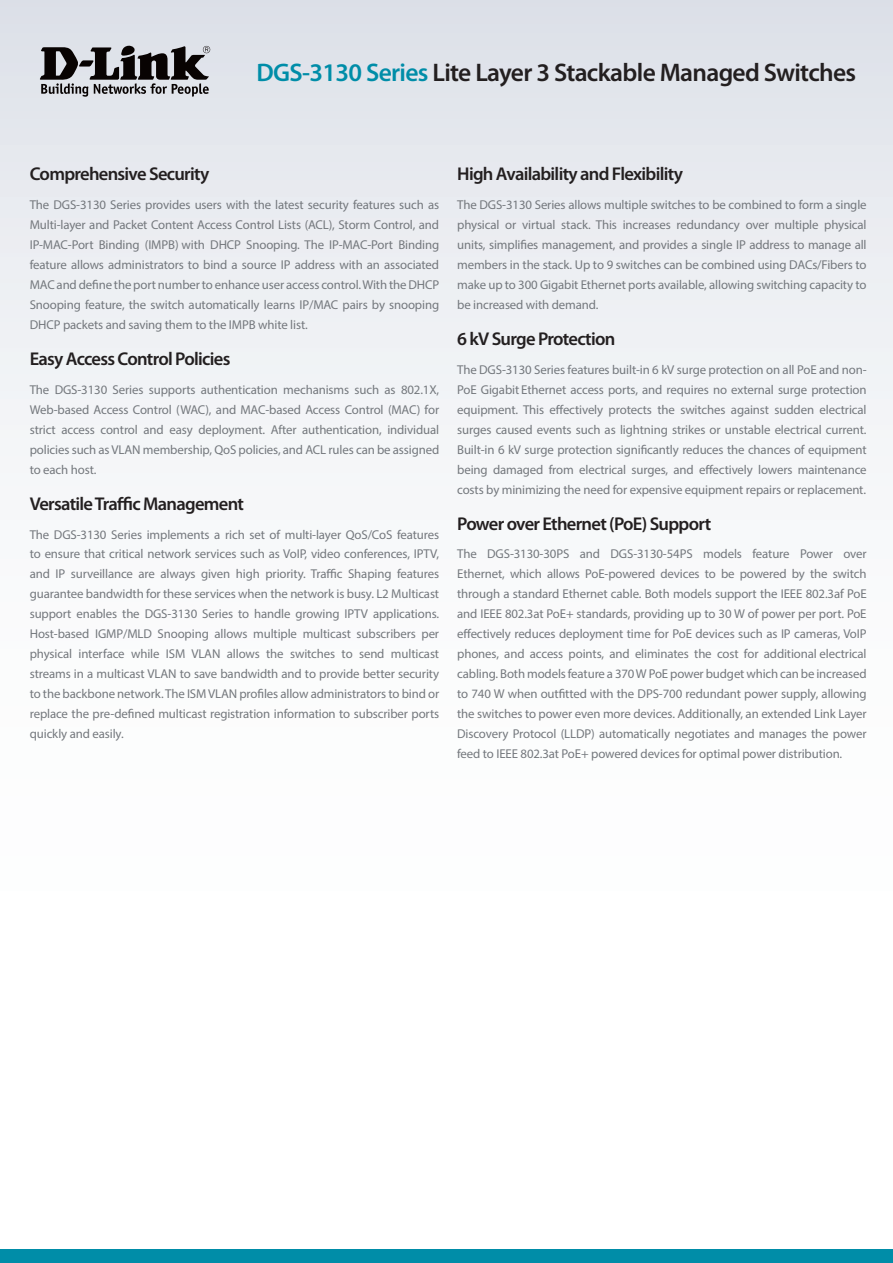
<style>
.page{position:relative;width:893px;height:1263px;background:#fff}
.page>*{position:absolute;margin:0;border:0;box-sizing:border-box;transform-origin:0 0}
.t1{font:600 25.5px "Myriad Pro";letter-spacing:-.025em;color:#231f20}
.t2{font:600 18.6px "Myriad Pro";letter-spacing:-.04em;color:#231f20}
.t3{font:12.9px/20px "Myriad Pro";letter-spacing:-.01em;color:#74787d;text-align:justify}
.s1{color:#008da8}
</style>
<div class="page">
<div style="left:0;top:0;width:893px;height:1084px;background:linear-gradient(to bottom,#e3e6ec,#fff)"></div>
<div style="left:0;top:1249px;width:893px;height:14px;background:#008da8"></div>
<svg style="left:40px;top:46px;width:170px;height:51px;background:#807f83"></svg>
<h1 class="t1" style="left:256px;top:56px;width:601px"><span class="s1">DGS-3130 Series</span> Lite Layer 3 Stackable Managed Switches</h1>
<h2 class="t2" style="left:30px;top:162px;width:181px">Comprehensive Security</h2>
<p class="t3" style="left:30px;top:195px;width:411px">The DGS-3130 Series provides users with the latest security features such as Multi-layer and Packet Content Access Control Lists (ACL), Storm Control, and IP-MAC-Port Binding (IMPB) with DHCP Snooping. The IP-MAC-Port Binding feature allows administrators to bind a source IP address with an associated MAC and define the port number to enhance user access control. With the DHCP Snooping feature, the switch automatically learns IP/MAC pairs by snooping DHCP packets and saving them to the IMPB white list.</p>
<h2 class="t2" style="left:30px;top:347px;width:202px">Easy Access Control Policies</h2>
<p class="t3" style="left:30px;top:379px;width:411px">The DGS-3130 Series supports authentication mechanisms such as 802.1X, Web-based Access Control (WAC), and MAC-based Access Control (MAC) for strict access control and easy deployment. After authentication, individual policies such as VLAN membership, QoS policies, and ACL rules can be assigned to each host.</p>
<h2 class="t2" style="left:30px;top:491px;width:216px">Versatile Traffic Management</h2>
<p class="t3" style="left:30px;top:524px;width:411px">The DGS-3130 Series implements a rich set of multi-layer QoS/CoS features to ensure that critical network services such as VoIP, video conferences, IPTV, and IP surveillance are always given high priority. Traffic Shaping features guarantee bandwidth for these services when the network is busy. L2 Multicast support enables the DGS-3130 Series to handle growing IPTV applications.<br>Host-based IGMP/MLD Snooping allows multiple multicast subscribers per physical interface while ISM VLAN allows the switches to send multicast streams in a multicast VLAN to save bandwidth and to provide better security to the backbone network. The ISM VLAN profiles allow administrators to bind or replace the pre-defined multicast registration information to subscriber ports quickly and easily.</p>
<h2 class="t2" style="left:457px;top:162px;width:227px">High Availability and Flexibility</h2>
<p class="t3" style="left:457px;top:195px;width:411px">The DGS-3130 Series allows multiple switches to be combined to form a single physical or virtual stack. This increases redundancy over multiple physical units, simplifies management, and provides a single IP address to manage all members in the stack. Up to 9 switches can be combined using DACs/Fibers to make up to 300 Gigabit Ethernet ports available, allowing switching capacity to be increased with demand.</p>
<h2 class="t2" style="left:457px;top:327px;width:160px">6 kV Surge Protection</h2>
<p class="t3" style="left:457px;top:359px;width:411px">The DGS-3130 Series features built-in 6 kV surge protection on all PoE and non-PoE Gigabit Ethernet access ports, and requires no external surge protection equipment. This effectively protects the switches against sudden electrical surges caused events such as lightning strikes or unstable electrical current.<br>Built-in 6 kV surge protection significantly reduces the chances of equipment being damaged from electrical surges, and effectively lowers maintenance costs by minimizing the need for expensive equipment repairs or replacement.</p>
<h2 class="t2" style="left:457px;top:511px;width:256px">Power over Ethernet (PoE) Support</h2>
<p class="t3" style="left:457px;top:544px;width:411px">The DGS-3130-30PS and DGS-3130-54PS models feature Power over Ethernet, which allows PoE-powered devices to be powered by the switch through a standard Ethernet cable. Both models support the IEEE 802.3af PoE and IEEE 802.3at PoE+ standards, providing up to 30 W of power per port. PoE effectively reduces deployment time for PoE devices such as IP cameras, VoIP phones, and access points, and eliminates the cost for additional electrical cabling. Both models feature a 370 W PoE power budget which can be increased to 740 W when outfitted with the DPS-700 redundant power supply, allowing the switches to power even more devices. Additionally, an extended Link Layer Discovery Protocol (LLDP) automatically negotiates and manages the power feed to IEEE 802.3at PoE+ powered devices for optimal power distribution.</p>
</div>
